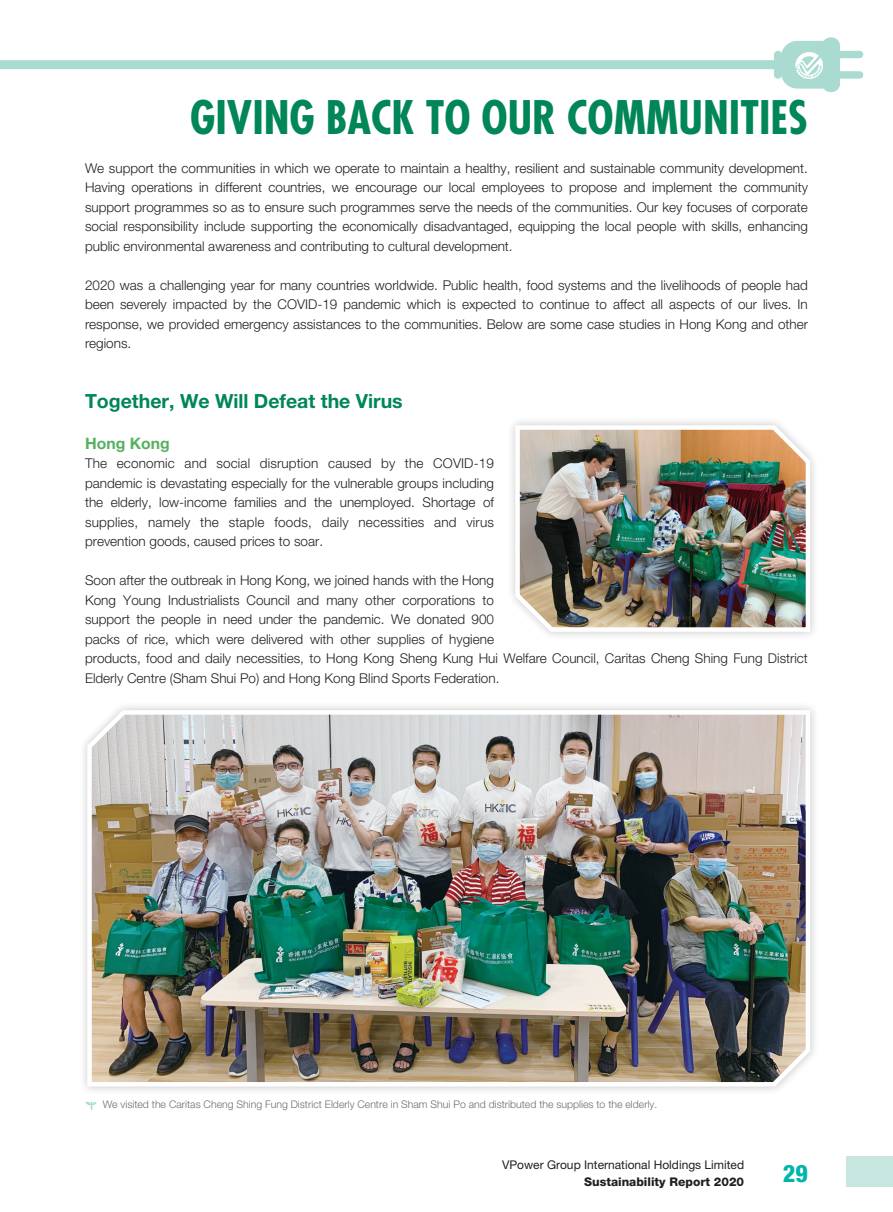
<style>
.page{position:relative;width:893px;height:1212px;background:#fff}
.page>*{position:absolute;margin:0;border:0;box-sizing:border-box;transform-origin:0 0}
.t1{font:700 condensed 45px "Futura Std";color:#008657}
.t2{font:800 condensed 24px "Helvetica Neue LT Std";color:#00b5ac}
._01_H1{font:700 19.5px "Helvetica Neue LT Std";color:#008657}
._02_H2{font:700 15.75px "Helvetica Neue LT Std";color:#57b061}
._00_Body_Text{font:300 13.5px/19.5px "Helvetica Neue LT Std";color:#231f20;text-align:justify}
.t3{font:12px "Helvetica Neue LT Std";color:#231f20}
.t4{font:800 12px "Helvetica Neue LT Std";color:#231f20}
._07_Caption{font:300 10.5px "Helvetica Neue LT Std";color:#6c6d70}
</style>
<div class="page">
<div style="left:846px;top:1156px;width:47px;height:31px;background:#c7e6df"></div>
<div style="left:0;top:60px;width:808px;height:9px;background:#a9dbd0"></div>
<div style="left:830px;top:71px;width:33px;height:8px;background:#a9dbd0;border-radius:4px"></div>
<div style="left:830px;top:51px;width:33px;height:7px;background:#a9dbd0;border-radius:4px"></div>
<div style="left:822px;top:37px;width:18px;height:55px;background:#a9dbd0;border-radius:8px"></div>
<div style="left:774px;top:51px;width:8px;height:28px;background:#a9dbd0;border-radius:4px"></div>
<svg style="left:781px;top:41px;width:43px;height:48px"></svg>
<div style="left:506px;top:416px;width:313px;height:225px;background:#f9f9f9"></div>
<img style="left:513px;top:423px;width:299px;height:211px">
<div style="left:78px;top:701px;width:741px;height:395px;background:#231f20;opacity:.25"></div>
<img style="left:85px;top:708px;width:727px;height:381px">
<svg style="left:85px;top:1101px;width:12px;height:9px"></svg>
<h1 class="t1" style="left:190px;top:89px;width:619px">GIVING BACK TO OUR COMMUNITIES</h1>
<p class="_00_Body_Text" style="left:85px;top:158px;width:724px">We support the communities in which we operate to maintain a healthy, resilient and sustainable community development.<br>Having operations in different countries, we encourage our local employees to propose and implement the community support programmes so as to ensure such programmes serve the needs of the communities. Our key focuses of corporate social responsibility include supporting the economically disadvantaged, equipping the local people with skills, enhancing public environmental awareness and contributing to cultural development.</p>
<p class="_00_Body_Text" style="left:85px;top:275px;width:724px">2020 was a challenging year for many countries worldwide. Public health, food systems and the livelihoods of people had been severely impacted by the COVID-19 pandemic which is expected to continue to affect all aspects of our lives. In response, we provided emergency assistances to the communities. Below are some case studies in Hong Kong and other regions.</p>
<p class="_01_H1" style="left:85px;top:389px;width:319px">Together, We Will Defeat the Virus</p>
<p class="_02_H2" style="left:85px;top:433px;width:86px">Hong Kong</p>
<p class="_00_Body_Text" style="left:85px;top:453px;width:411px">The economic and social disruption caused by the COVID-19 pandemic is devastating especially for the vulnerable groups including the elderly, low-income families and the unemployed. Shortage of supplies, namely the staple foods, daily necessities and virus prevention goods, caused prices to soar.</p>
<p class="_00_Body_Text" style="left:85px;top:570px;width:724px;text-align:left">Soon after the outbreak in Hong Kong, we joined hands with the Hong<br>Kong Young Industrialists Council and many other corporations to<br>support the people in need under the pandemic. We donated 900<br>packs of rice, which were delivered with other supplies of hygiene<br>products, food and daily necessities, to Hong Kong Sheng Kung Hui Welfare Council, Caritas Cheng Shing Fung District Elderly Centre (Sham Shui Po) and Hong Kong Blind Sports Federation.</p>
<p class="_07_Caption" style="left:103px;top:1098px;width:556px">We visited the Caritas Cheng Shing Fung District Elderly Centre in Sham Shui Po and distributed the supplies to the elderly.</p>
<p class="t3" style="left:502px;top:1158px;width:244px">VPower Group International Holdings Limited</p>
<p class="t4" style="left:584px;top:1174px;width:162px">Sustainability Report 2020</p>
<p class="t2" style="left:783px;top:1158px;width:26px">29</p>
</div>
